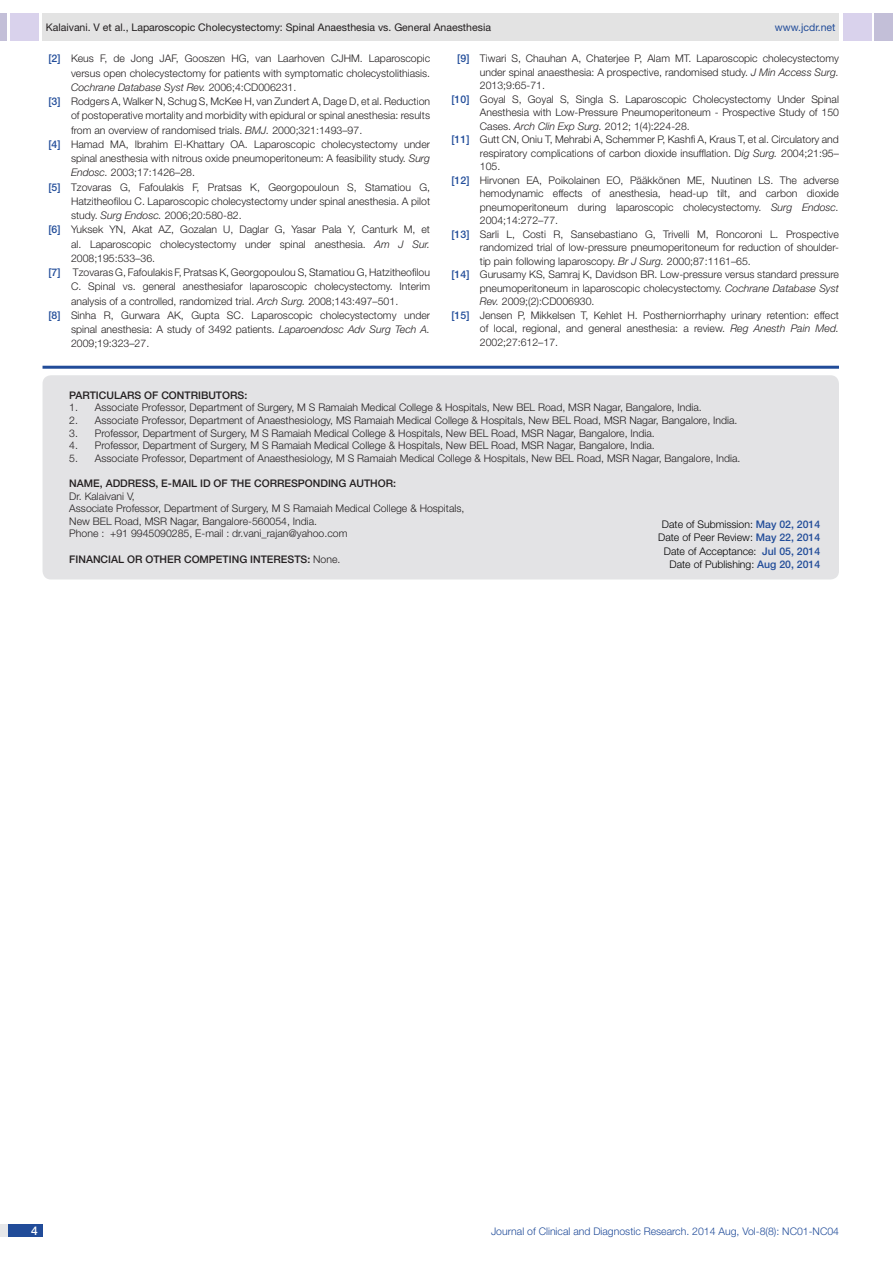
<style>
.page{position:relative;width:893px;height:1263px;background:#fff}
.page>*{position:absolute;margin:0;border:0;box-sizing:border-box;transform-origin:0 0}
.t1{font:500 12px "Helvetica Neue";color:#fff}
.con_particulars{font:300 10.5px "Helvetica Neue";color:#231f20}
.t2{font:300 10.5px "Helvetica Neue";color:#000}
.con_particulars-2{font:500 10.5px "Helvetica Neue";color:#231f20}
.t3{font:10.5px "Helvetica Neue";color:#231f20}
.t4{font:300 10.5px "Helvetica Neue";color:#214c99}
.t5{font:italic 300 10.5px "Helvetica Neue";color:#231f20}
.t6{font:10.5px "Helvetica Neue";color:#214c99}
.s1{font-weight:500;color:#214c99}
.s2{font-style:normal}
.s3{font-style:italic}
.s4{font-weight:500}
</style>
<div class="page">
<div style="left:0;top:13px;width:7px;height:28px;background:#c3bfd8"></div>
<div style="left:10px;top:13px;width:29px;height:28px;background:#d9d2ec"></div>
<div style="left:43px;top:13px;width:796px;height:28px;background:#e3e3e3"></div>
<div style="left:875px;top:13px;width:18px;height:28px;background:#c3bfd8"></div>
<div style="left:843px;top:13px;width:29px;height:28px;background:#d9d2ec"></div>
<div style="left:0;top:1224px;width:43px;height:13px;background:#e6e7e9"></div>
<div style="left:8px;top:1224px;width:35px;height:13px;background:#214c99"></div>
<hr style="left:43px;top:366px;width:796px;height:3px;background:#214c99">
<div style="left:43px;top:375px;width:796px;height:204px;background:#e3e3e5;border-radius:9px"></div>
<p class="t3" style="left:46px;top:21px;width:447px">Kalaivani. V et al., Laparoscopic Cholecystectomy: Spinal Anaesthesia vs. General Anaesthesia</p>
<p class="t6" style="left:775px;top:21px;width:62px">www.jcdr.net</p>
<p class="con_particulars" style="left:48px;top:52px;width:383px"><span class="s1">[2]</span> Keus F, de Jong JAF, Gooszen HG, van Laarhoven CJHM. Laparoscopic</p>
<p class="con_particulars" style="left:71px;top:66px;width:361px">versus open cholecystectomy for patients with symptomatic cholecystolithiasis.</p>
<p class="t5" style="left:71px;top:81px;width:227px">Cochrane Database Syst Rev. <span class="s2">2006;4:CD006231.</span></p>
<p class="con_particulars" style="left:48px;top:95px;width:383px"><span class="s1">[3]</span> Rodgers A, Walker N, Schug S, McKee H, van Zundert A, Dage D, et al. Reduction</p>
<p class="con_particulars" style="left:71px;top:109px;width:361px">of postoperative mortality and morbidity with epidural or spinal anesthesia: results</p>
<p class="con_particulars" style="left:71px;top:123px;width:293px">from an overview of randomised trials. <span class="s3">BMJ.</span> 2000;321:1493–97.</p>
<p class="con_particulars" style="left:48px;top:138px;width:383px"><span class="s1">[4]</span> Hamad MA, Ibrahim El-Khattary OA. Laparoscopic cholecystectomy under</p>
<p class="con_particulars" style="left:71px;top:152px;width:361px">spinal anesthesia with nitrous oxide pneumoperitoneum: A feasibility study. <span class="s3">Surg</span></p>
<p class="con_particulars" style="left:71px;top:166px;width:125px"><span class="s3">Endosc.</span> 2003;17:1426–28.</p>
<p class="con_particulars" style="left:48px;top:180px;width:383px"><span class="s1">[5]</span> Tzovaras G, Fafoulakis F, Pratsas K, Georgopouloun S, Stamatiou G,</p>
<p class="con_particulars" style="left:71px;top:195px;width:361px">Hatzitheofilou C. Laparoscopic cholecystectomy under spinal anesthesia. A pilot</p>
<p class="con_particulars" style="left:71px;top:209px;width:172px">study. <span class="s3">Surg Endosc.</span> 2006;20:580-82.</p>
<p class="con_particulars" style="left:48px;top:223px;width:383px"><span class="s1">[6]</span> Yuksek YN, Akat AZ, Gozalan U, Daglar G, Yasar Pala Y, Canturk M, et</p>
<p class="con_particulars" style="left:71px;top:237px;width:361px">al. Laparoscopic cholecystectomy under spinal anesthesia. <span class="s3">Am J Sur.</span></p>
<p class="con_particulars" style="left:71px;top:252px;width:86px">2008;195:533–36.</p>
<p class="con_particulars" style="left:48px;top:266px;width:383px"><span class="s1">[7]</span> Tzovaras G, Fafoulakis F, Pratsas K, Georgopoulou S, Stamatiou G, Hatzitheofilou</p>
<p class="con_particulars" style="left:71px;top:280px;width:361px">C. Spinal vs. general anesthesiafor laparoscopic cholecystectomy. Interim</p>
<p class="con_particulars" style="left:71px;top:294px;width:329px">analysis of a controlled, randomized trial. <span class="s3">Arch Surg.</span> 2008;143:497–501.</p>
<p class="con_particulars" style="left:48px;top:309px;width:383px"><span class="s1">[8]</span> Sinha R, Gurwara AK, Gupta SC. Laparoscopic cholecystectomy under</p>
<p class="con_particulars" style="left:71px;top:323px;width:361px">spinal anesthesia: A study of 3492 patients. <span class="s3">Laparoendosc Adv Surg Tech A.</span></p>
<p class="con_particulars" style="left:71px;top:337px;width:80px">2009;19:323–27.</p>
<p class="con_particulars" style="left:457px;top:52px;width:383px"><span class="s1">[9]</span> Tiwari S, Chauhan A, Chaterjee P, Alam MT. Laparoscopic cholecystectomy</p>
<p class="con_particulars" style="left:480px;top:66px;width:361px">under spinal anaesthesia: A prospective, randomised study. <span class="s3">J Min Access Surg.</span></p>
<p class="con_particulars" style="left:480px;top:79px;width:67px">2013;9:65-71.</p>
<p class="con_particulars" style="left:451px;top:93px;width:389px"><span class="s1">[10]</span> Goyal S, Goyal S, Singla S. Laparoscopic Cholecystectomy Under Spinal</p>
<p class="con_particulars" style="left:480px;top:106px;width:361px">Anesthesia with Low-Pressure Pneumoperitoneum - Prospective Study of 150</p>
<p class="con_particulars" style="left:480px;top:120px;width:211px">Cases. <span class="s3">Arch Clin Exp Surg.</span> 2012; 1(4):224-28.</p>
<p class="con_particulars" style="left:451px;top:133px;width:389px"><span class="s1">[11]</span> Gutt CN, Oniu T, Mehrabi A, Schemmer P, Kashfi A, Kraus T, et al. Circulatory and</p>
<p class="con_particulars" style="left:480px;top:147px;width:361px">respiratory complications of carbon dioxide insufflation. D<span class="s3">ig Surg.</span> 2004;21:95–</p>
<p class="con_particulars" style="left:480px;top:160px;width:22px">105.</p>
<p class="con_particulars" style="left:451px;top:174px;width:389px"><span class="s1">[12]</span> Hirvonen EA, Poikolainen EO, Pääkkönen ME, Nuutinen LS. The adverse</p>
<p class="con_particulars" style="left:480px;top:187px;width:361px">hemodynamic effects of anesthesia, head-up tilt, and carbon dioxide</p>
<p class="con_particulars" style="left:480px;top:201px;width:361px">pneumoperitoneum during laparoscopic cholecystectomy. <span class="s3">Surg Endosc.</span></p>
<p class="con_particulars" style="left:480px;top:214px;width:80px">2004;14:272–77.</p>
<p class="con_particulars" style="left:451px;top:228px;width:389px"><span class="s1">[13]</span> Sarli L, Costi R, Sansebastiano G, Trivelli M, Roncoroni L. Prospective</p>
<p class="con_particulars" style="left:480px;top:241px;width:361px">randomized trial of low-pressure pneumoperitoneum for reduction of shoulder-</p>
<p class="con_particulars" style="left:480px;top:255px;width:272px">tip pain following laparoscopy. <span class="s3">Br J Surg.</span> 2000;87:1161–65.</p>
<p class="con_particulars" style="left:451px;top:268px;width:389px"><span class="s1">[14]</span> Gurusamy KS, Samraj K, Davidson BR. Low-pressure versus standard pressure</p>
<p class="con_particulars" style="left:480px;top:282px;width:361px">pneumoperitoneum in laparoscopic cholecystectomy. <span class="s3">Cochrane Database Syst</span></p>
<p class="con_particulars" style="left:480px;top:295px;width:116px"><span class="s3">Rev.</span> 2009;(2):CD006930.</p>
<p class="con_particulars" style="left:451px;top:309px;width:389px"><span class="s1">[15]</span> Jensen P, Mikkelsen T, Kehlet H. Postherniorrhaphy urinary retention: effect</p>
<p class="con_particulars" style="left:480px;top:322px;width:361px">of local, regional, and general anesthesia: a review. <span class="s3">Reg Anesth Pain Med.</span></p>
<p class="con_particulars" style="left:480px;top:336px;width:80px">2002;27:612–17.</p>
<p class="con_particulars-2" style="left:69px;top:389px;width:13px">PARTI</p>
<p class="con_particulars-2" style="left:99px;top:389px;width:16px">CULAR</p>
<p class="con_particulars-2" style="left:134px;top:389px;width:50px">S OF CONTRI</p>
<p class="con_particulars-2" style="left:201px;top:389px;width:48px">BUTORS:</p>
<p class="con_particulars" style="left:69px;top:401px;width:634px">1. Associate Professor, Department of Surgery, M S Ramaiah Medical College &amp; Hospitals, New BEL Road, MSR Nagar, Bangalore, India.</p>
<p class="con_particulars" style="left:69px;top:414px;width:670px">2. Associate Professor, Department of Anaesthesiology, MS Ramaiah Medical College &amp; Hospitals, New BEL Road, MSR Nagar, Bangalore, India.</p>
<p class="con_particulars" style="left:69px;top:426px;width:587px">3. Professor, Department of Surgery, M S Ramaiah Medical College &amp; Hospitals, New BEL Road, MSR Nagar, Bangalore, India.</p>
<p class="con_particulars" style="left:69px;top:439px;width:587px">4. Professor, Department of Surgery, M S Ramaiah Medical College &amp; Hospitals, New BEL Road, MSR Nagar, Bangalore, India.</p>
<p class="con_particulars" style="left:69px;top:452px;width:673px">5. Associate Professor, Department of Anaesthesiology, M S Ramaiah Medical College &amp; Hospitals, New BEL Road, MSR Nagar, Bangalore, India.</p>
<p class="con_particulars-2" style="left:69px;top:477px;width:45px">NAME, ADDRE</p>
<p class="con_particulars-2" style="left:142px;top:477px;width:46px">SS, E-MAIL</p>
<p class="con_particulars-2" style="left:200px;top:477px;width:39px">ID OF THE</p>
<p class="con_particulars-2" style="left:254px;top:477px;width:24px">CORRE</p>
<p class="con_particulars-2" style="left:291px;top:477px;width:30px">SPONDING</p>
<p class="con_particulars-2" style="left:349px;top:477px;width:8px">AUTH</p>
<p class="con_particulars-2" style="left:378px;top:477px;width:20px">OR:</p>
<p class="con_particulars" style="left:69px;top:489px;width:67px">Dr. Kalaivani V,</p>
<p class="con_particulars" style="left:69px;top:502px;width:397px">Associate Professor, Department of Surgery, M S Ramaiah Medical College &amp; Hospitals,</p>
<p class="con_particulars" style="left:69px;top:515px;width:249px">New BEL Road, MSR Nagar, Bangalore-560054, India.</p>
<p class="con_particulars" style="left:69px;top:527px;width:280px">Phone : +91 9945090285, E-mail : dr.vani_rajan@yahoo.com</p>
<p class="con_particulars-2" style="left:69px;top:553px;width:92px">FINANCIAL OR OTHER</p>
<p class="con_particulars-2" style="left:184px;top:553px;width:39px">COMPETING</p>
<p class="con_particulars-2" style="left:250px;top:553px;width:8px">INTERE</p>
<p class="con_particulars" style="left:288px;top:552px;width:54px"><span class="s4">STS:</span> None.</p>
<p class="t2" style="left:662px;top:518px;width:160px">Date of Submission: <span class="s1">MAY 02, 2014</span></p>
<p class="t2" style="left:658px;top:531px;width:164px">Date of Peer Review: <span class="s1">MAY 22, 2014</span></p>
<p class="t2" style="left:664px;top:545px;width:158px">Date of Acceptance: <span class="s1">JUL 05, 2014</span></p>
<p class="t2" style="left:669px;top:558px;width:152px">Date of Publishing: <span class="s1">AUG 20, 2014</span></p>
<p class="t1" style="left:31px;top:1223px;width:8px">4</p>
<p class="t4" style="left:491px;top:1225px;width:350px">Journal of Clinical and Diagnostic Research. 2014 Aug, Vol-8(8): NC01-NC04</p>
</div>
